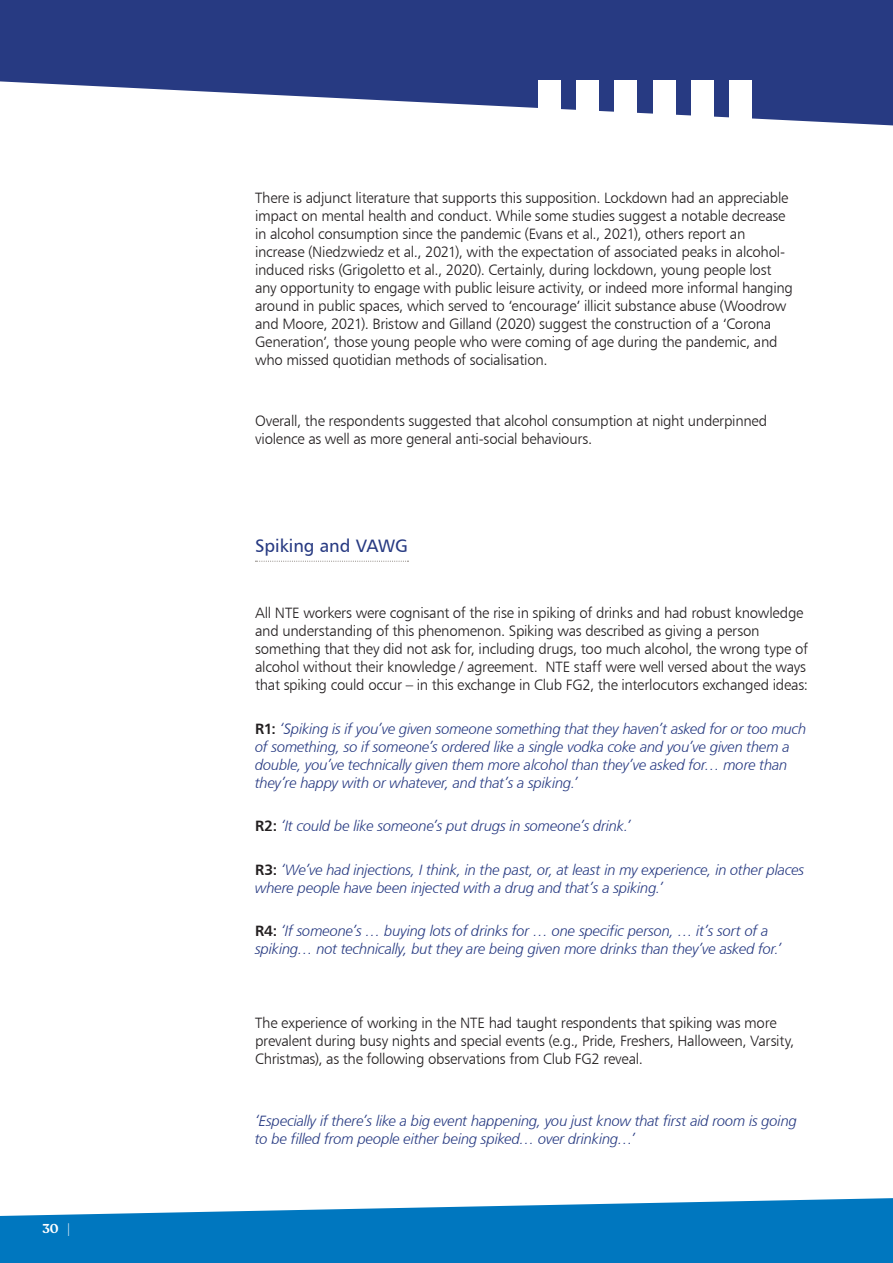
<style>
.page{position:relative;width:893px;height:1263px;background:#fff}
.page>*{position:absolute;margin:0;border:0;box-sizing:border-box;transform-origin:0 0}
.H2_2023{font:18px "Humanist 777 BT Roman B";color:#273a82}
.text_10pt_Humanist_L{font:15px/18px "Humanist 777 BT Light B";letter-spacing:-.02em;color:#231f20}
._10pt_black_sub{font:15px/18px "Humanist 777 BT Light Italic B";letter-spacing:-.02em;color:#273a82}
.text_10pt_Humanist_L-2{font:15px/18px "Humanist 777 BT Light Italic B";letter-spacing:-.02em;color:#273a82}
.t1{font:600 12.75px "Recoleta";color:#fff}
.s1{font-family:"Humanist 777 BT Light B";font-weight:400}
.s2{font-family:"Humanist 777 BT Bold B";color:#231f20}
</style>
<div class="page">
<hr style="left:892px;top:0;width:1px;height:1263px;background:#273a82">
<svg style="left:0;top:0;width:893px;height:170px;fill:#273a82"></svg>
<div style="left:538px;top:81px;width:22px;height:52px;background:#fff"></div>
<div style="left:576px;top:81px;width:23px;height:52px;background:#fff"></div>
<div style="left:615px;top:81px;width:22px;height:52px;background:#fff"></div>
<div style="left:653px;top:81px;width:22px;height:52px;background:#fff"></div>
<div style="left:691px;top:81px;width:23px;height:52px;background:#fff"></div>
<div style="left:730px;top:81px;width:22px;height:52px;background:#fff"></div>
<svg style="left:0;top:1180px;width:893px;height:83px;fill:#0077bf"></svg>
<svg style="left:255px;top:561px;width:153px;height:1px"></svg>
<p class="t1" style="left:43px;top:1221px;width:31px">30 <span class="s1">|</span></p>
<p class="text_10pt_Humanist_L" style="left:255px;top:188px;width:539px">There is adjunct literature that supports this supposition. Lockdown had an appreciable impact on mental health and conduct. While some studies suggest a notable decrease in alcohol consumption since the pandemic (Evans et al., 2021), others report an increase (Niedzwiedz et al., 2021), with the expectation of associated peaks in alcohol&shy;induced risks (Grigoletto et al., 2020). Certainly, during lockdown, young people lost any opportunity to engage with public leisure activity, or indeed more informal hanging around in public spaces, which served to ‘encourage’ illicit substance abuse (Woodrow and Moore, 2021). Bristow and Gilland (2020) suggest the construction of a ‘Corona Generation’, those young people who were coming of age during the pandemic, and who missed quotidian methods of socialisation.</p>
<p class="text_10pt_Humanist_L" style="left:255px;top:412px;width:514px">Overall, the respondents suggested that alcohol consumption at night underpinned violence as well as more general anti-social behaviours.</p>
<p class="H2_2023" style="left:255px;top:535px;width:154px">Spiking and VAWG</p>
<p class="text_10pt_Humanist_L" style="left:255px;top:604px;width:554px">All NTE workers were cognisant of the rise in spiking of drinks and had robust knowledge and understanding of this phenomenon. Spiking was described as giving a person something that they did not ask for, including drugs, too much alcohol, the wrong type of alcohol without their knowledge / agreement. NTE staff were well versed about the ways that spiking could occur – in this exchange in Club FG2, the interlocutors exchanged ideas:</p>
<p class="_10pt_black_sub" style="left:255px;top:719px;width:553px"><span class="s2">R1:</span> ‘Spiking is if you’ve given someone something that they haven’t asked for or too much of something, so if someone’s ordered like a single vodka coke and you’ve given them a double, you’ve technically given them more alcohol than they’ve asked for… more than they’re happy with or whatever, and that’s a spiking.’</p>
<p class="_10pt_black_sub" style="left:255px;top:817px;width:377px"><span class="s2">R2:</span> ‘It could be like someone’s put drugs in someone’s drink.’</p>
<p class="_10pt_black_sub" style="left:255px;top:860px;width:551px"><span class="s2">R3:</span> ‘We’ve had injections, I think, in the past, or, at least in my experience, in other places where people have been injected with a drug and that’s a spiking.’</p>
<p class="_10pt_black_sub" style="left:255px;top:922px;width:528px"><span class="s2">R4:</span> ‘If someone’s … buying lots of drinks for … one specific person, … it’s sort of a spiking… not technically, but they are being given more drinks than they’ve asked for.’</p>
<p class="text_10pt_Humanist_L" style="left:255px;top:1014px;width:541px">The experience of working in the NTE had taught respondents that spiking was more prevalent during busy nights and special events (e.g., Pride, Freshers, Halloween, Varsity,<br>Christmas), as the following observations from Club FG2 reveal.</p>
<p class="text_10pt_Humanist_L-2" style="left:255px;top:1111px;width:543px">‘Especially if there’s like a big event happening, you just know that first aid room is going to be filled from people either being spiked… over drinking…’</p>
</div>
